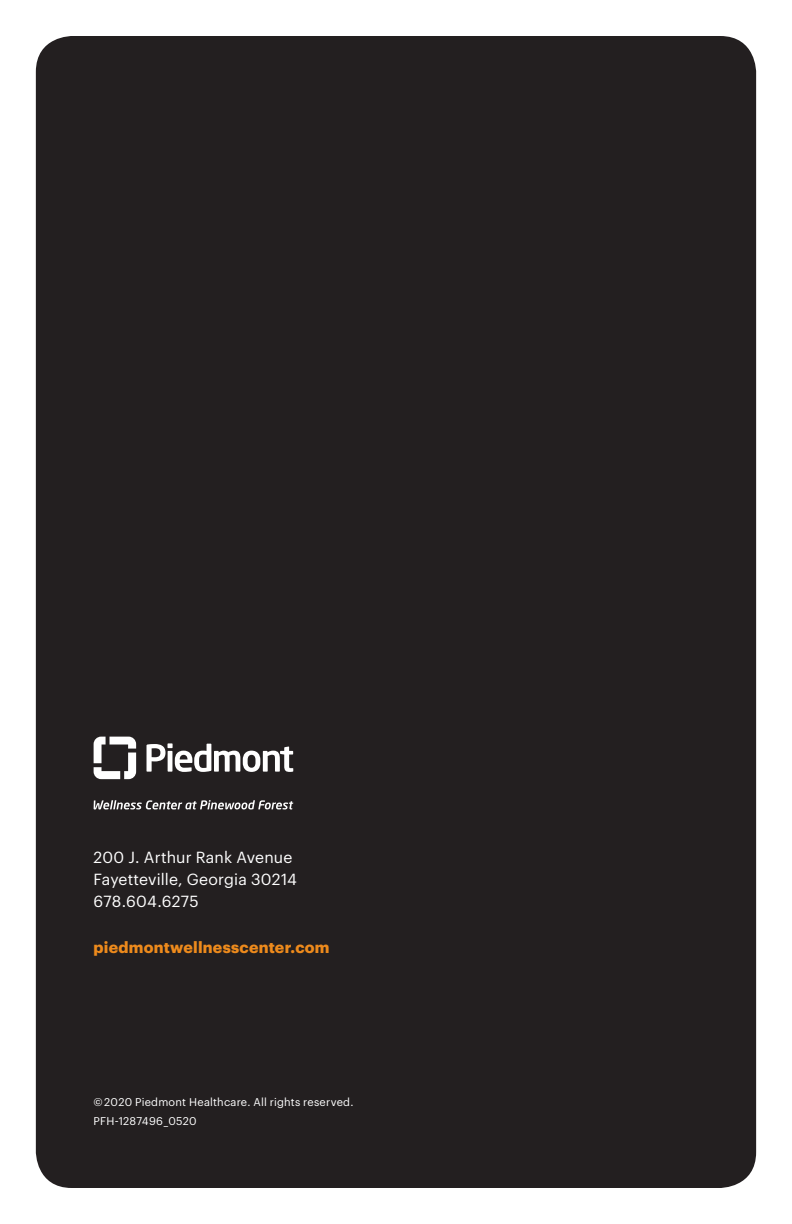
<style>
.page{position:relative;width:792px;height:1224px;background:#fff}
.page>*{position:absolute;margin:0;border:0;box-sizing:border-box;transform-origin:0 0}
.t1{font:15.8px/22px "Graphik";letter-spacing:.01em;color:#fff}
.t2{font:700 15.8px "Graphik";letter-spacing:.015em;color:#ed8a1c}
.t3{font:11px "Graphik";letter-spacing:.02em;color:#fff}
</style>
<div class="page">
<div style="left:35px;top:36px;width:722px;height:1152px;background:#231f20"></div>
<h1 class="t1" style="left:94px;top:845px;width:205px">200 J. Arthur Rank Avenue<br>Fayetteville, Georgia 30214<br>678.604.6275</h1>
<h1 class="t2" style="left:94px;top:935px;width:237px">piedmontwellnesscenter.com</h1>
<p class="t3" style="left:94px;top:1094px;width:261px">©2020 Piedmont Healthcare. All rights reserved.</p>
<p class="t3" style="left:94px;top:1113px;width:105px">PFH-1287496_0520</p>
</div>
